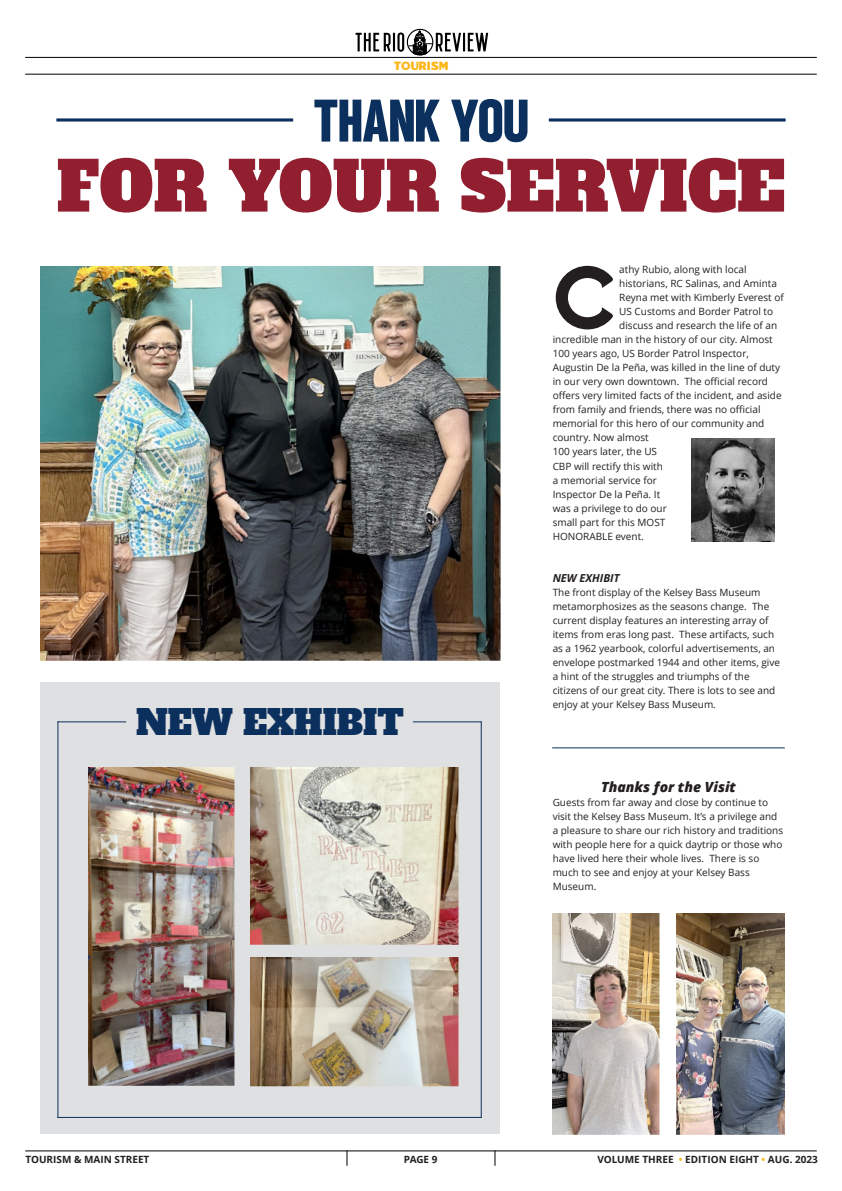
<style>
.page{position:relative;width:842px;height:1191px;background:#fff}
.page>*{position:absolute;margin:0;border:0;box-sizing:border-box;transform-origin:0 0}
.t1{font:84.8px "Roosevelt Serif 01";color:#231f20}
.t2{font:67.9px "Alfa Slab One";color:#911f2f}
.t3{font:59.9px "Thyga";color:#0b305d}
.t4{font:33.8px "Alfa Slab One";color:#0b305d}
.t5{font:italic 800 14px "Open Sans";color:#231f20}
.t6{font:12px "Epilogue";color:#fdb615}
.t7{font:italic 700 11px "Open Sans";color:#231f20}
.t8{font:10px/14px "Open Sans";color:#231f20}
.t9{font:700 10px "Open Sans";color:#231f20}
.s1{color:#f5bd20}
</style>
<div class="page">
<hr style="left:26px;top:1150px;width:790px;height:1px;background:#000">
<svg style="left:347px;top:1150px;width:1px;height:15px"></svg>
<svg style="left:495px;top:1150px;width:1px;height:15px"></svg>
<svg style="left:355px;top:29px;width:133px;height:26px"></svg>
<hr style="left:26px;top:57px;width:790px;height:1px;background:#000">
<hr style="left:26px;top:74px;width:790px;height:1px;background:#000">
<div style="left:40px;top:682px;width:460px;height:452px;background:#dfe0e1"></div>
<img style="left:40px;top:266px;width:460px;height:395px">
<img style="left:88px;top:767px;width:146px;height:318px">
<img style="left:250px;top:957px;width:209px;height:129px">
<img style="left:250px;top:767px;width:209px;height:177px">
<img style="left:553px;top:913px;width:107px;height:221px">
<img style="left:676px;top:913px;width:108px;height:221px">
<hr style="left:58px;top:118px;width:234px;height:3px;background:#0b305d">
<hr style="left:58px;top:1117px;width:423px;height:1px;background:#0b305d">
<hr style="left:413px;top:721px;width:68px;height:1px;background:#0b305d">
<hr style="left:553px;top:747px;width:231px;height:1px;background:#0b305d">
<hr style="left:58px;top:721px;width:68px;height:1px;background:#0b305d">
<hr style="left:57px;top:722px;width:1px;height:395px;background:#0b305d">
<hr style="left:481px;top:722px;width:1px;height:395px;background:#0b305d">
<hr style="left:550px;top:118px;width:234px;height:3px;background:#0b305d">
<img style="left:692px;top:439px;width:82px;height:102px">
<p class="t6" style="left:394px;top:59px;width:56px">TOURISM</p>
<h3 class="t3" style="left:313px;top:97px;width:217px">THANK YOU</h3>
<h2 class="t2" style="left:57px;top:141px;width:730px">FOR YOUR SERVICE</h2>
<h3 class="t4" style="left:136px;top:700px;width:269px">NEW EXHIBIT</h3>
<p class="t9" style="left:26px;top:1155px;width:125px">TOURISM &amp; MAIN STREET</p>
<p class="t9" style="left:404px;top:1155px;width:35px">PAGE 9</p>
<h1 class="t1" style="left:553px;top:266px;width:65px">C</h1>
<p class="t8" style="left:619px;top:264px;width:129px">athy Rubio, along with local</p>
<p class="t8" style="left:619px;top:278px;width:159px">historians, RC Salinas, and Aminta</p>
<p class="t8" style="left:619px;top:292px;width:166px">Reyna met with Kimberly Everest of</p>
<p class="t8" style="left:619px;top:306px;width:155px">US Customs and Border Patrol to</p>
<p class="t8" style="left:619px;top:320px;width:159px">discuss and research the life of an</p>
<p class="t8" style="left:553px;top:334px;width:222px">incredible man in the history of our city. Almost</p>
<p class="t8" style="left:553px;top:348px;width:198px">100 years ago, US Border Patrol Inspector,</p>
<p class="t8" style="left:553px;top:362px;width:229px">Augustin De la Peña, was killed in the line of duty</p>
<p class="t8" style="left:553px;top:376px;width:217px">in our very own downtown. The official record</p>
<p class="t8" style="left:553px;top:390px;width:230px">offers very limited facts of the incident, and aside</p>
<p class="t8" style="left:553px;top:404px;width:209px">from family and friends, there was no official</p>
<p class="t8" style="left:553px;top:418px;width:213px">memorial for this hero of our community and</p>
<p class="t8" style="left:553px;top:432px;width:98px">country. Now almost</p>
<p class="t8" style="left:553px;top:446px;width:106px">100 years later, the US</p>
<p class="t8" style="left:553px;top:460px;width:112px">CBP will rectify this with</p>
<p class="t8" style="left:553px;top:474px;width:106px">a memorial service for</p>
<p class="t8" style="left:553px;top:488px;width:109px">Inspector De la Peña. It</p>
<p class="t8" style="left:553px;top:502px;width:116px">was a privilege to do our</p>
<p class="t8" style="left:553px;top:516px;width:114px">small part for this MOST</p>
<p class="t8" style="left:553px;top:530px;width:93px">HONORABLE event.</p>
<p class="t7" style="left:553px;top:573px;width:69px">NEW EXHIBIT</p>
<p class="t8" style="left:553px;top:586px;width:229px">The front display of the Kelsey Bass Museum metamorphosizes as the seasons change. The current display features an interesting array of items from eras long past. These artifacts, such as a 1962 yearbook, colorful advertisements, an envelope postmarked 1944 and other items, give a hint of the struggles and triumphs of the citizens of our great city. There is lots to see and enjoy at your Kelsey Bass Museum.</p>
<h3 class="t5" style="left:601px;top:781px;width:136px">Thanks for the Visit</h3>
<p class="t8" style="left:553px;top:796px;width:232px">Guests from far away and close by continue to visit the Kelsey Bass Museum. It’s a privilege and a pleasure to share our rich history and traditions with people here for a quick daytrip or those who have lived here their whole lives. There is so much to see and enjoy at your Kelsey Bass Museum.</p>
<p class="t9" style="left:597px;top:1155px;width:222px">VOLUME THREE <span class="s1">•</span> EDITION EIGHT <span class="s1">•</span> AUG. 2023</p>
</div>
